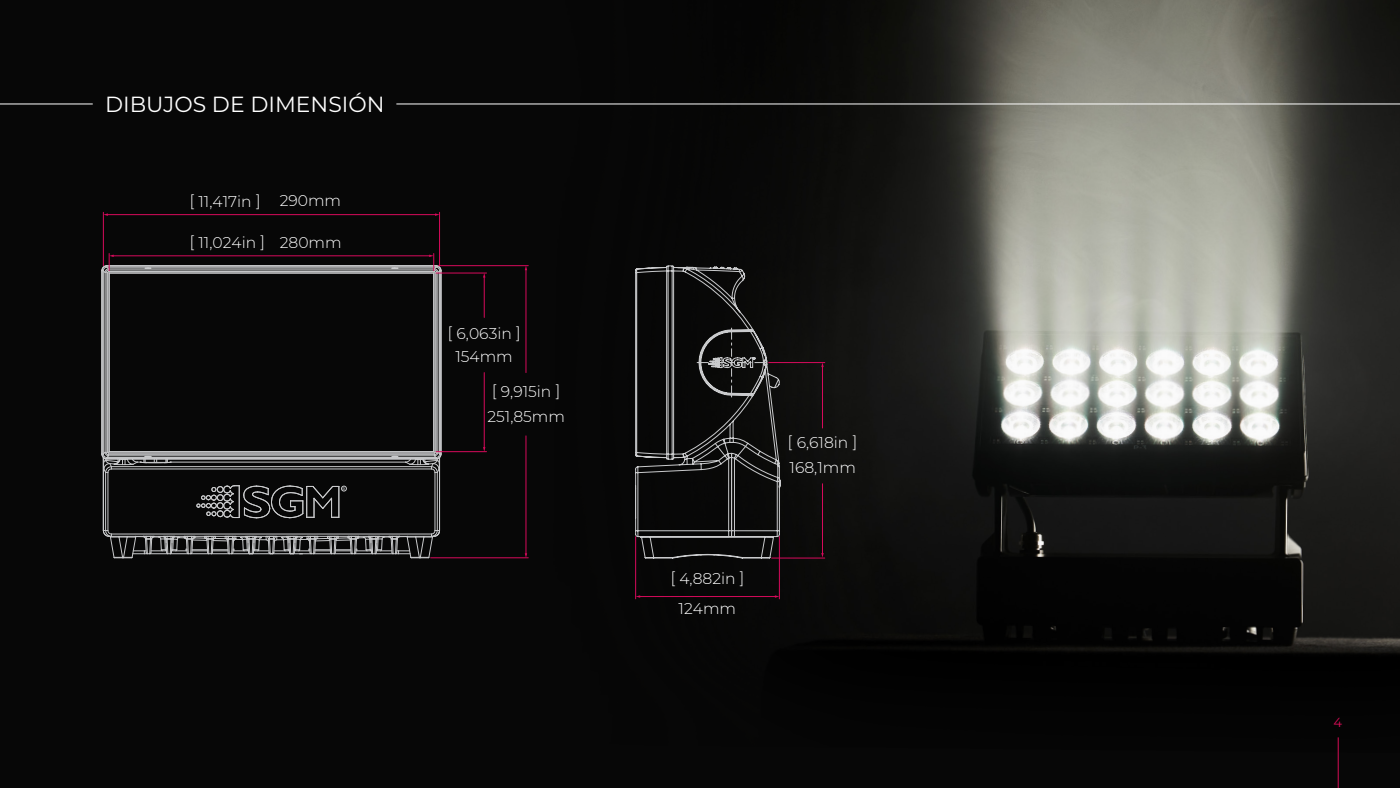
<style>
.page{position:relative;width:1400px;height:788px;background:#070707}
.page>*{position:absolute;margin:0;border:0;box-sizing:border-box;transform-origin:0 0}
.t1{font:21.88px "Montserrat";color:#fff}
.t2{font:300 15.58px/24.9px "Montserrat";color:#fff}
.t3{font:13.12px "Montserrat";color:#d70d56}
.t4{font:600 3.59px "Montserrat";color:#c9cacc}
</style>
<div class="page">
<img style="left:255px;top:0;width:1145px;height:753px">
<hr style="left:1338px;top:737px;width:1px;height:50px;background:#d70d56">
<hr style="left:0;top:104px;width:93px;height:1px;background:#fff">
<hr style="left:396px;top:104px;width:1004px;height:1px;background:#fff">
<hr style="left:171px;top:462px;width:235px;height:1px;background:#c9cacc">
<hr style="left:111px;top:466px;width:321px;height:1px;background:#c9cacc">
<hr style="left:111px;top:468px;width:321px;height:1px;background:#c9cacc">
<hr style="left:108px;top:472px;width:1px;height:58px;background:#c9cacc">
<hr style="left:105px;top:472px;width:1px;height:58px;background:#c9cacc">
<hr style="left:437px;top:472px;width:1px;height:58px;background:#c9cacc">
<hr style="left:435px;top:472px;width:1px;height:58px;background:#c9cacc">
<hr style="left:108px;top:269px;width:326px;height:1px;background:#c9cacc">
<hr style="left:108px;top:270px;width:326px;height:1px;background:#c9cacc">
<hr style="left:438px;top:272px;width:1px;height:180px;background:#c9cacc">
<hr style="left:437px;top:272px;width:1px;height:180px;background:#c9cacc">
<hr style="left:105px;top:272px;width:1px;height:180px;background:#c9cacc">
<hr style="left:106px;top:272px;width:1px;height:180px;background:#c9cacc">
<hr style="left:108px;top:455px;width:326px;height:1px;background:#c9cacc">
<hr style="left:108px;top:454px;width:326px;height:1px;background:#c9cacc">
<hr style="left:109px;top:273px;width:1px;height:178px;background:#c9cacc">
<hr style="left:434px;top:273px;width:1px;height:178px;background:#c9cacc">
<hr style="left:435px;top:272px;width:1px;height:180px;background:#c9cacc">
<hr style="left:108px;top:272px;width:1px;height:180px;background:#c9cacc">
<hr style="left:109px;top:271px;width:325px;height:1px;background:#c9cacc">
<hr style="left:109px;top:273px;width:325px;height:1px;background:#c9cacc">
<hr style="left:109px;top:451px;width:325px;height:1px;background:#c9cacc">
<hr style="left:109px;top:453px;width:325px;height:1px;background:#c9cacc">
<hr style="left:103px;top:271px;width:1px;height:183px;background:#c9cacc">
<hr style="left:107px;top:267px;width:329px;height:1px;background:#c9cacc">
<hr style="left:439px;top:271px;width:1px;height:183px;background:#c9cacc">
<hr style="left:107px;top:457px;width:329px;height:1px;background:#c9cacc">
<hr style="left:107px;top:266px;width:329px;height:1px;background:#c9cacc">
<hr style="left:107px;top:458px;width:329px;height:1px;background:#c9cacc">
<hr style="left:440px;top:271px;width:1px;height:183px;background:#c9cacc">
<hr style="left:103px;top:457px;width:1px;height:73px;background:#c9cacc">
<hr style="left:439px;top:457px;width:1px;height:73px;background:#c9cacc">
<svg style="left:405px;top:452px;width:37px;height:21px"></svg>
<hr style="left:102px;top:271px;width:1px;height:183px;background:#c9cacc">
<svg style="left:101px;top:452px;width:71px;height:21px"></svg>
<hr style="left:107px;top:459px;width:329px;height:1px;background:#c9cacc">
<hr style="left:441px;top:271px;width:1px;height:183px;background:#c9cacc">
<hr style="left:107px;top:265px;width:329px;height:1px;background:#c9cacc">
<svg style="left:635px;top:265px;width:146px;height:293px"></svg>
<hr style="left:822px;top:483px;width:1px;height:70px;background:#d70a5b">
<svg style="left:821px;top:553px;width:3px;height:4px"></svg>
<hr style="left:822px;top:366px;width:1px;height:62px;background:#d70a5b">
<hr style="left:772px;top:557px;width:53px;height:1px;background:#d70a5b">
<hr style="left:769px;top:362px;width:56px;height:1px;background:#d70a5b">
<hr style="left:639px;top:596px;width:137px;height:1px;background:#d70a5b">
<hr style="left:779px;top:536px;width:1px;height:62px;background:#d70a5b">
<hr style="left:635px;top:536px;width:1px;height:62px;background:#d70a5b">
<hr style="left:113px;top:255px;width:317px;height:1px;background:#d70a5b">
<svg style="left:429px;top:253px;width:13px;height:20px"></svg>
<svg style="left:101px;top:253px;width:13px;height:20px"></svg>
<hr style="left:484px;top:372px;width:1px;height:76px;background:#d70a5b">
<hr style="left:484px;top:277px;width:1px;height:40px;background:#d70a5b">
<hr style="left:436px;top:451px;width:51px;height:1px;background:#d70a5b">
<hr style="left:436px;top:273px;width:51px;height:1px;background:#d70a5b">
<hr style="left:526px;top:269px;width:1px;height:103px;background:#d70a5b">
<hr style="left:526px;top:436px;width:1px;height:118px;background:#d70a5b">
<hr style="left:438px;top:265px;width:90px;height:1px;background:#d70a5b">
<hr style="left:431px;top:557px;width:97px;height:1px;background:#d70a5b">
<hr style="left:107px;top:214px;width:329px;height:1px;background:#d70a5b">
<hr style="left:439px;top:212px;width:1px;height:53px;background:#d70a5b">
<hr style="left:103px;top:212px;width:1px;height:54px;background:#d70a5b">
<svg style="left:103px;top:485px;width:338px;height:84px"></svg>
<h1 class="t1" style="left:105px;top:89px;width:281px">DIBUJOS DE DIMENSIÓN</h1>
<p class="t2" style="left:189px;top:188px;width:153px">[ 11,417in ] 290mm</p>
<p class="t2" style="left:189px;top:229px;width:154px">[ 11,024in ] 280mm</p>
<p class="t4" style="left:343px;top:486px;width:4px">R</p>
<p class="t2" style="left:448px;top:321px;width:75px;line-height:23.6px;text-align:center">[ 6,063in ]<br>154mm</p>
<p class="t2" style="left:487px;top:379px;width:79px">[ 9,915in ]<br>251,85mm</p>
<p class="t2" style="left:670px;top:563px;width:76px;line-height:29.5px;text-align:center">[ 4,882in ]<br>124mm</p>
<p class="t2" style="left:788px;top:430px;width:71px;line-height:24.2px">[ 6,618in ]<br>168,1mm</p>
<p class="t3" style="left:1334px;top:713px;width:10px">4</p>
</div>
